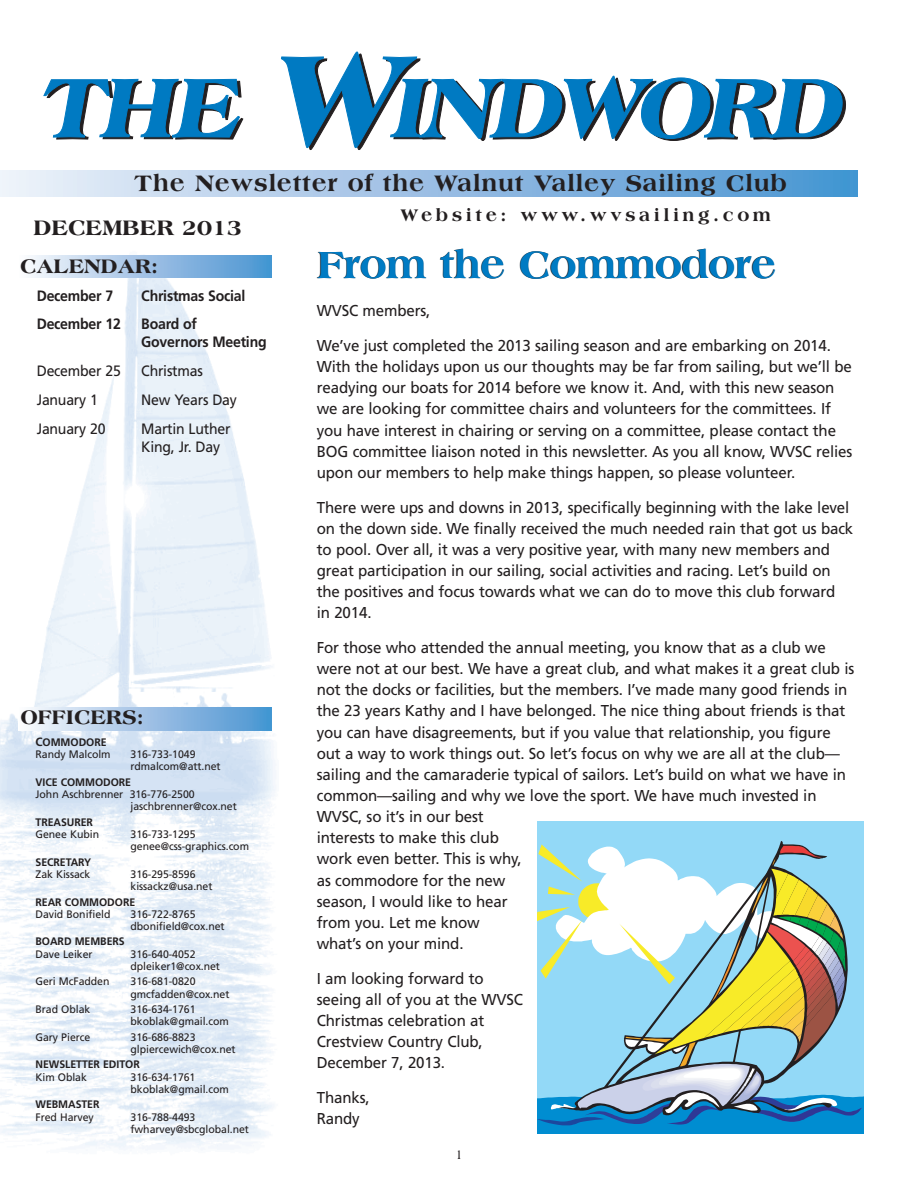
<style>
.page{position:relative;width:918px;height:1188px;background:#fff}
.page>*{position:absolute;margin:0;border:0;box-sizing:border-box;transform-origin:0 0}
.t1{font:800 40.5px "Americana";letter-spacing:-.02em;color:#007bc3}
.t2{font:800 24px "Americana";letter-spacing:.025em;color:#231f20}
.t3{font:800 22.5px "Americana";color:#231f20}
.t4{font:800 21px "Americana";color:#231f20}
.t5{font:800 18px "Americana";letter-spacing:.2em;color:#231f20}
.t6{font:15.75px/21.1px "Frutiger";letter-spacing:-.01em;color:#231f20;scale:.96 1}
.t7{font:15px/18px "Frutiger";letter-spacing:-.015em;color:#231f20;scale:.94 1}
.t8{font:700 15px/18px "Frutiger";letter-spacing:-.015em;color:#231f20;scale:.94 1}
.t9{font:13.5px "Americana";color:#231f20}
.t10{font:10.8px/12.1px "Frutiger";letter-spacing:-.005em;color:#231f20}
.t11{font:700 10.8px "Frutiger";letter-spacing:-.005em;color:#231f20}
.s1{font-weight:700;font-size:12px}
.s2{font-weight:700}
</style>
<div class="page">
<img style="left:0;top:255px;width:276px;height:895px">
<svg style="left:43px;top:79px;width:200px;height:60px"></svg>
<svg style="left:281px;top:52px;width:565px;height:98px"></svg>
<div style="left:0;top:170px;width:858px;height:27px;background:linear-gradient(to right,#eff0f9,#4692d0)"></div>
<div style="left:19px;top:255px;width:252px;height:23px;background:linear-gradient(to right,#fbf8fc,#4892d1)"></div>
<div style="left:19px;top:708px;width:253px;height:22px;background:linear-gradient(to right,#fbf8fc,#4791d0)"></div>
<div style="left:538px;top:822px;width:326px;height:312px;background:#93d9f7"></div>
<svg style="left:538px;top:844px;width:326px;height:290px"></svg>
<h2 class="t2" style="left:134px;top:174px;width:654px">The Newsletter of the Walnut Valley Sailing Club</h2>
<h3 class="t3" style="left:33px;top:219px;width:210px">DECEMBER 2013</h3>
<p class="t5" style="left:400px;top:208px;width:372px">Website: www.wvsailing.com</p>
<h3 class="t4" style="left:20px;top:258px;width:140px">CALENDAR:</h3>
<h1 class="t1" style="left:317px;top:248px;width:461px">From the Commodore</h1>
<p class="t8" style="left:37px;top:288px;width:83px">December 7</p>
<p class="t8" style="left:141px;top:288px;width:112px">Christmas Social</p>
<p class="t8" style="left:37px;top:316px;width:91px">December 12</p>
<p class="t8" style="left:141px;top:316px;width:135px">Board of<br>Governors Meeting</p>
<p class="t7" style="left:37px;top:363px;width:91px">December 25</p>
<p class="t7" style="left:141px;top:363px;width:67px">Christmas</p>
<p class="t7" style="left:37px;top:392px;width:67px">January 1</p>
<p class="t7" style="left:141px;top:392px;width:103px">New Years Day</p>
<p class="t7" style="left:37px;top:421px;width:75px">January 20</p>
<p class="t7" style="left:141px;top:421px;width:96px">Martin Luther<br>King, Jr. Day</p>
<h3 class="t4" style="left:20px;top:709px;width:125px">OFFICERS:</h3>
<p class="t10" style="left:36px;top:737px;width:77px"><span class="s1">C</span><span class="s2">OMMODORE<br></span>Randy Malcolm</p>
<p class="t10" style="left:131px;top:749px;width:92px">316-733-1049 rdmalcom@att.net</p>
<p class="t11" style="left:36px;top:778px;width:97px">VICE COMMODORE</p>
<p class="t10" style="left:131px;top:789px;width:108px;text-indent:-95px">John Aschbrenner 316-776-2500 jaschbrenner@cox.net</p>
<p class="t11" style="left:36px;top:818px;width:59px">TREASURER</p>
<p class="t10" style="left:36px;top:829px;width:65px">Genee Kubin</p>
<p class="t10" style="left:131px;top:829px;width:120px">316-733-1295 genee@css-graphics.com</p>
<p class="t11" style="left:36px;top:858px;width:57px">SECRETARY</p>
<p class="t10" style="left:36px;top:869px;width:56px">Zak Kissack</p>
<p class="t10" style="left:131px;top:869px;width:83px">316-295-8596 kissackz@usa.net</p>
<p class="t11" style="left:36px;top:897px;width:101px">REAR COMMODORE</p>
<p class="t10" style="left:36px;top:909px;width:77px">David Bonifield</p>
<p class="t10" style="left:131px;top:909px;width:96px">316-722-8765 dbonifield@cox.net</p>
<p class="t11" style="left:36px;top:937px;width:91px">BOARD MEMBERS</p>
<p class="t10" style="left:36px;top:949px;width:59px">Dave Leiker</p>
<p class="t10" style="left:131px;top:949px;width:91px">316-640-4052 dpleiker1@cox.net</p>
<p class="t10" style="left:36px;top:976px;width:76px">Geri McFadden</p>
<p class="t10" style="left:131px;top:976px;width:100px">316-681-0820 gmcfadden@cox.net</p>
<p class="t10" style="left:36px;top:1004px;width:56px">Brad Oblak</p>
<p class="t10" style="left:131px;top:1004px;width:100px">316-634-1761 bkoblak@gmail.com</p>
<p class="t10" style="left:36px;top:1032px;width:56px">Gary Pierce</p>
<p class="t10" style="left:131px;top:1032px;width:107px">316-686-8823 glpiercewich@cox.net</p>
<p class="t11" style="left:36px;top:1060px;width:106px">NEWSLETTER EDITOR</p>
<p class="t10" style="left:36px;top:1072px;width:53px">Kim Oblak</p>
<p class="t10" style="left:131px;top:1072px;width:100px">316-634-1761 bkoblak@gmail.com</p>
<p class="t11" style="left:36px;top:1100px;width:65px">WEBMASTER</p>
<p class="t10" style="left:36px;top:1112px;width:60px">Fred Harvey</p>
<p class="t10" style="left:131px;top:1112px;width:120px">316-788-4493 fwharvey@sbcglobal.net</p>
<p class="t6" style="left:317px;top:295px;width:537px;line-height:34.7px">WVSC members,<br>We’ve just completed the 2013 sailing season and are embarking on 2014.</p>
<p class="t6" style="left:317px;top:357px;width:559px">With the holidays upon us our thoughts may be far from sailing, but we’ll be readying our boats for 2014 before we know it. And, with this new season we are looking for committee chairs and volunteers for the committees. If you have interest in chairing or serving on a committee, please contact the BOG committee liaison noted in this newsletter. As you all know, WVSC relies upon our members to help make things happen, so please volunteer.</p>
<p class="t6" style="left:317px;top:498px;width:560px">There were ups and downs in 2013, specifically beginning with the lake level on the down side. We finally received the much needed rain that got us back to pool. Over all, it was a very positive year, with many new members and great participation in our sailing, social activities and racing. Let’s build on the positives and focus towards what we can do to move this club forward<br>in 2014.</p>
<p class="t6" style="left:317px;top:638px;width:561px">For those who attended the annual meeting, you know that as a club we were not at our best. We have a great club, and what makes it a great club is not the docks or facilities, but the members. I’ve made many good friends in the 23 years Kathy and I have belonged. The nice thing about friends is that you can have disagreements, but if you value that relationship, you figure out a way to work things out. So let’s focus on why we are all at the club— sailing and the camaraderie typical of sailors. Let’s build on what we have in common—sailing and why we love the sport. We have much invested in WVSC, so it’s in our best<br>interests to make this club<br>work even better. This is why,<br>as commodore for the new<br>season, I would like to hear<br>from you. Let me know<br>what’s on your mind.</p>
<p class="t6" style="left:317px;top:969px;width:216px">I am looking forward to seeing all of you at the WVSC<br>Christmas celebration at<br>Crestview Country Club,<br>December 7, 2013.</p>
<p class="t6" style="left:317px;top:1088px;width:56px">Thanks,<br>Randy</p>
<p class="t9" style="left:455px;top:1149px;width:10px">1</p>
</div>
